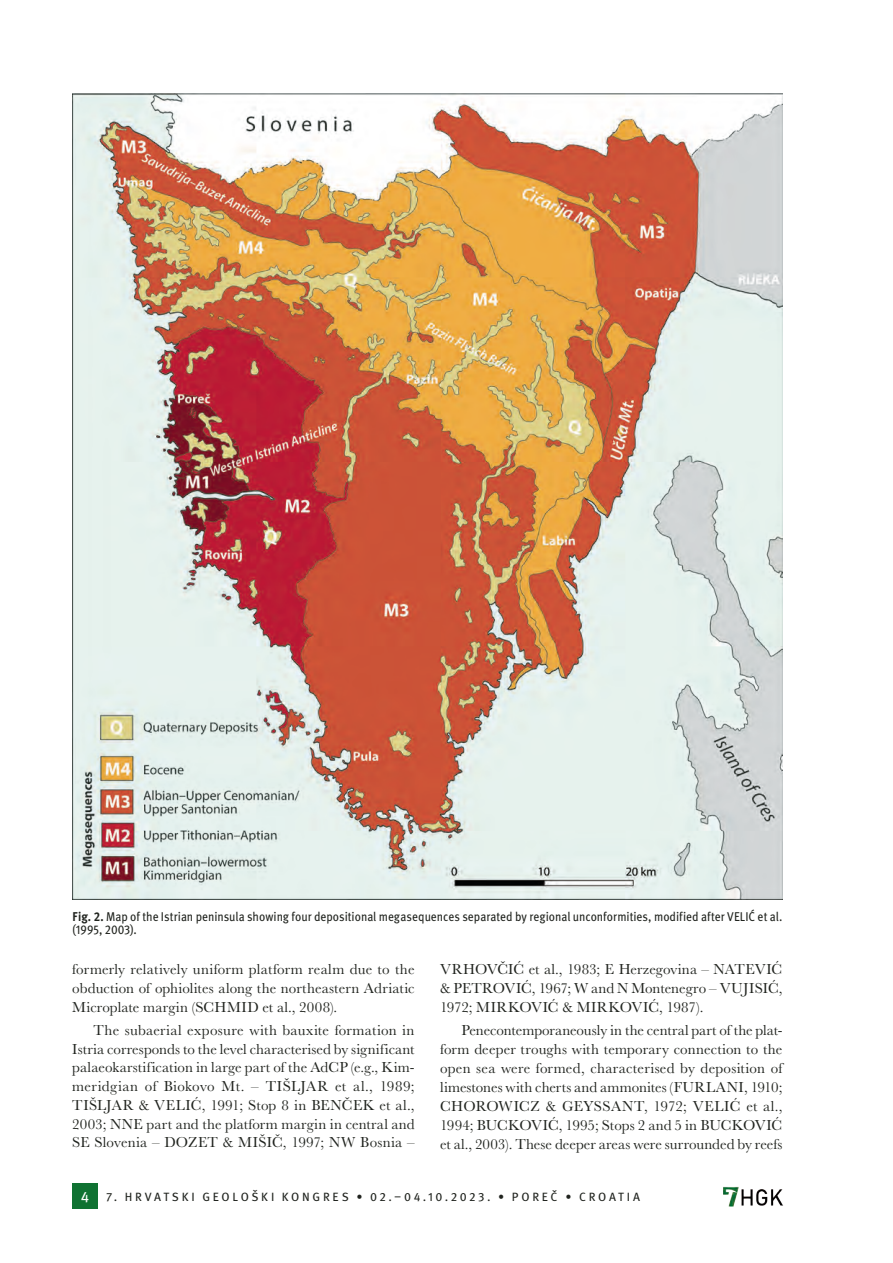
<style>
.page{position:relative;width:893px;height:1263px;background:#fff}
.page>*{position:absolute;margin:0;border:0;box-sizing:border-box;transform-origin:0 0}
.t1{font:15px/18.8px "Baskerville MT Pro";letter-spacing:.005em;color:#20231e;text-align:justify}
.t2{font:12.75px/13.5px "Meta Pro";color:#20231e;scale:.9 1}
.t3{font:12px "Meta Pro";letter-spacing:.225em;color:#20231e}
.s1{font-weight:700}
.s2{font-size:15px;color:#fff}
</style>
<div class="page">
<div style="left:72px;top:1184px;width:26px;height:25px;background:#0f7232"></div>
<img style="left:724px;top:1187px;width:59px;height:20px">
<img style="left:72px;top:94px;width:710px;height:805px">
<p class="t2" style="left:73px;top:910px;width:790px"><span class="s1">Fig. 2.</span> Map of the Istrian peninsula showing four depositional megasequences separated by regional unconformities, modified after VELIĆ et al. (1995, 2003).</p>
<p class="t1" style="left:72px;top:960px;width:344px">formerly relatively uniform platform realm due to the obduction of ophiolites along the northeastern Adriatic Microplate margin (SCHMID et al., 2008).</p>
<p class="t1" style="left:72px;top:1020px;width:344px;text-indent:21px">The subaerial exposure with bauxite formation in Istria corresponds to the level characterised by significant palaeokarstification in large part of the AdCP (e.g., Kim&shy;meridgian of Biokovo Mt. – TIŠLJAR et al., 1989; TIŠLJAR &amp; VELIĆ, 1991; Stop 8 in BENČEK et al., 2003; NNE part and the platform margin in central and SE Slovenia – DOZET &amp; MIŠIČ, 1997; NW Bosnia –</p>
<p class="t1" style="left:440px;top:960px;width:344px">VRHOVČIĆ et al., 1983; E Herzegovina – NATEVIĆ &amp; PETROVIĆ, 1967; W and N Montenegro – VUJISIĆ, 1972; MIRKOVIĆ &amp; MIRKOVIĆ, 1987).</p>
<p class="t1" style="left:440px;top:1021px;width:344px;text-indent:21px">Penecontemporaneously in the central part of the plat&shy;form deeper troughs with temporary connection to the open sea were formed, characterised by deposition of limestones with cherts and ammonites (FURLANI, 1910; CHOROWICZ &amp; GEYSSANT, 1972; VELIĆ et al., 1994; BUCKOVIĆ, 1995; Stops 2 and 5 in BUCKOVIĆ et al., 2003). These deeper areas were surrounded by reefs</p>
<p class="t3" style="left:81px;top:1189px;width:561px"><span class="s2">4</span> 7. HRVATSKI GEOLOŠKI KONGRES • 02.–04.10.2023. • POREČ • CROATIA</p>
</div>
